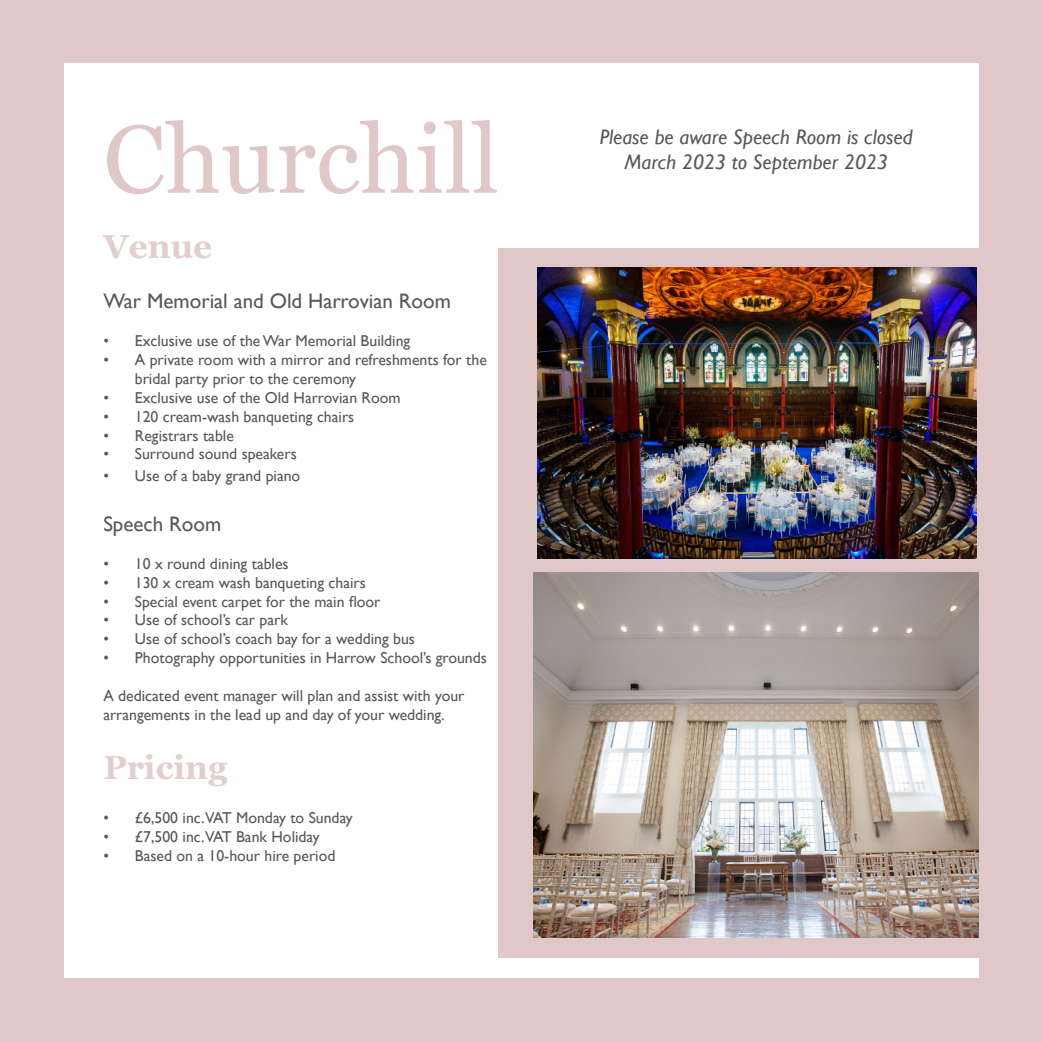
<style>
.page{position:relative;width:1042px;height:1042px;background:#e0c8c8}
.page>*{position:absolute;margin:0;border:0;box-sizing:border-box;transform-origin:0 0}
.t1{font:96.25px "Georgia";color:#e0c8c8}
.t2{font:700 33.25px "Georgia";color:#e3cece}
.t3{font:italic 21px/25.2px "Gill Sans";color:#57585a;text-align:center}
.t4{font:21px "Gill Sans";color:#57585a}
.t5{font:15.75px/18.9px "Gill Sans";color:#57585a}
</style>
<div class="page">
<div style="left:64px;top:64px;width:914px;height:914px;background:#fff"></div>
<div style="left:499px;top:248px;width:479px;height:709px;background:#e0c8c8"></div>
<img style="left:537px;top:268px;width:439px;height:290px">
<img style="left:533px;top:572px;width:445px;height:366px">
<p class="t1" style="left:103px;top:101px;width:397px">Churchill</p>
<p class="t2" style="left:103px;top:225px;width:110px">Venue</p>
<p class="t4" style="left:103px;top:289px;width:349px">War Memorial and Old Harrovian Room</p>
<p class="t5" style="left:103px;top:332px;width:308px">• Exclusive use of the War Memorial Building</p>
<p class="t5" style="left:135px;top:350px;width:353px;text-indent:-32px">• A private room with a mirror and refreshments for the bridal party prior to the ceremony</p>
<p class="t5" style="left:103px;top:388px;width:299px">• Exclusive use of the Old Harrovian Room</p>
<p class="t5" style="left:103px;top:407px;width:252px">• 120 cream-wash banqueting chairs</p>
<p class="t5" style="left:103px;top:426px;width:132px">• Registrars table</p>
<p class="t5" style="left:103px;top:445px;width:195px">• Surround sound speakers</p>
<p class="t5" style="left:103px;top:466px;width:198px">• Use of a baby grand piano</p>
<p class="t4" style="left:103px;top:512px;width:119px">Speech Room</p>
<p class="t5" style="left:103px;top:554px;width:187px">• 10 x round dining tables</p>
<p class="t5" style="left:103px;top:573px;width:264px">• 130 x cream wash banqueting chairs</p>
<p class="t5" style="left:103px;top:592px;width:279px">• Special event carpet for the main floor</p>
<p class="t5" style="left:103px;top:611px;width:186px">• Use of school’s car park</p>
<p class="t5" style="left:103px;top:630px;width:313px">• Use of school’s coach bay for a wedding bus</p>
<p class="t5" style="left:103px;top:649px;width:385px">• Photography opportunities in Harrow School’s grounds</p>
<p class="t5" style="left:103px;top:686px;width:363px">A dedicated event manager will plan and assist with your arrangements in the lead up and day of your wedding.</p>
<p class="t2" style="left:103px;top:746px;width:125px">Pricing</p>
<p class="t5" style="left:103px;top:808px;width:251px">• £6,500 inc.VAT Monday to Sunday</p>
<p class="t5" style="left:103px;top:827px;width:218px">• £7,500 inc.VAT Bank Holiday</p>
<p class="t5" style="left:103px;top:846px;width:234px">• Based on a 10-hour hire period</p>
<p class="t3" style="left:600px;top:124px;width:314px">Please be aware Speech Room is closed<br>March 2023 to September 2023</p>
</div>
